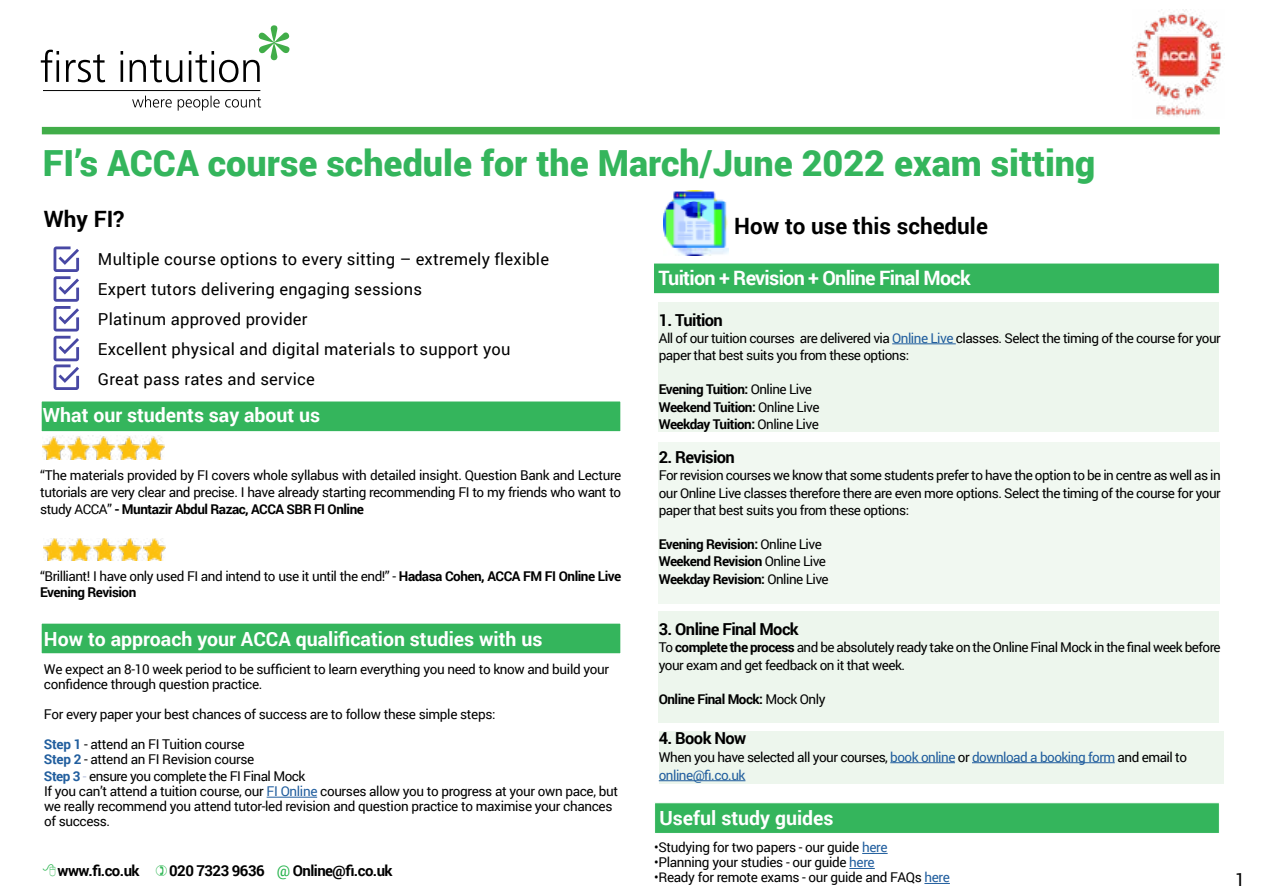
<style>
.page{position:relative;width:1263px;height:893px;background:#fff}
.page>*{position:absolute;margin:0;border:0;box-sizing:border-box;transform-origin:0 0}
.t1{font:900 36px "Roboto";color:#34b55c}
.t2{font:700 22.5px "Roboto";color:#000}
.t3{font:700 19.8px "Roboto";letter-spacing:-.035em;color:#fff}
.t4{font:700 19.5px "Roboto";color:#fff}
.t5{font:18px "Roboto";color:#000}
.t6{font:16.5px/30px "Roboto";letter-spacing:.015em;color:#000}
.t7{font:700 16.5px "Roboto";letter-spacing:-.035em;color:#000}
.t8{font:700 15px "Roboto";letter-spacing:-.04em;color:#000}
.t9{font:13.5px/17.2px "Roboto";letter-spacing:-.035em;color:#000}
.t10{font:700 13.5px/17.2px "Roboto";letter-spacing:-.035em;color:#000}
.s1{font-weight:700}
.s2{font-weight:700;color:#215e9e}
.s3{color:#b4bfdc}
.s4{color:#215e9e}
.s5{font-weight:400;color:#25b34b}
.s6{font-weight:400}
</style>
<div class="page">
<div style="left:658px;top:611px;width:561px;height:112px;background:#edf6ed"></div>
<div style="left:658px;top:442px;width:562px;height:162px;background:#f1f8f1"></div>
<div style="left:41px;top:623px;width:580px;height:31px;background:#34b55c;border:1px solid #fff"></div>
<div style="left:42px;top:127px;width:1178px;height:7px;background:#41ad49"></div>
<svg style="left:41px;top:25px;width:249px;height:57px"></svg>
<svg style="left:132px;top:96px;width:129px;height:15px"></svg>
<hr style="left:43px;top:90px;width:217px;height:1px;background:#000">
<img style="left:1132px;top:11px;width:90px;height:106px">
<hr style="left:267px;top:797px;width:50px;height:1px;background:#215e9e">
<div style="left:41px;top:401px;width:580px;height:31px;background:#34b55c;border:1px solid #fff"></div>
<img style="left:43px;top:436px;width:121px;height:23px">
<img style="left:44px;top:539px;width:121px;height:21px">
<div style="left:653px;top:263px;width:567px;height:31px;background:#34b55c;border:1px solid #fff"></div>
<div style="left:659px;top:731px;width:565px;height:53px;background:#edf6ed"></div>
<div style="left:658px;top:302px;width:561px;height:130px;background:#edf6ed"></div>
<hr style="left:892px;top:343px;width:64px;height:1px;background:#215e9e">
<hr style="left:890px;top:762px;width:65px;height:1px;background:#215e9e">
<hr style="left:972px;top:762px;width:143px;height:1px;background:#215e9e">
<hr style="left:659px;top:780px;width:86px;height:1px;background:#215e9e">
<img style="left:664px;top:191px;width:65px;height:64px">
<div style="left:654px;top:802px;width:566px;height:32px;background:#34b55c;border:1px solid #fff"></div>
<svg style="left:862px;top:853px;width:26px;height:1px"></svg>
<svg style="left:849px;top:868px;width:26px;height:1px"></svg>
<svg style="left:924px;top:883px;width:26px;height:1px"></svg>
<svg style="left:54px;top:246px;width:25px;height:144px"></svg>
<h1 class="t1" style="left:43px;top:137px;width:1054px">FI’s ACCA course schedule for the March/June 2022 exam sitting</h1>
<h2 class="t2" style="left:44px;top:203px;width:82px">Why FI?</h2>
<p class="t6" style="left:98px;top:244px;width:453px">Multiple course options to every sitting – extremely flexible Expert tutors delivering engaging sessions<br>Platinum approved provider<br>Excellent physical and digital materials to support you Great pass rates and service</p>
<h3 class="t4" style="left:43px;top:401px;width:279px">What our students say about us</h3>
<p class="t9" style="left:40px;top:466px;width:583px;text-align:justify">“The materials provided by FI covers whole syllabus with detailed insight. Question Bank and Lecture tutorials are very clear and precise. I have already starting recommending FI to my friends who want to study ACCA” <span class="s1">- Muntazir Abdul Razac, ACCA SBR FI Online</span></p>
<p class="t9" style="left:40px;top:568px;width:582px;line-height:16.2px">“Brilliant! I have only used FI and intend to use it until the end!” - <span class="s1">Hadasa Cohen, ACCA FM FI Online Live<br>Evening Revision</span></p>
<h3 class="t4" style="left:44px;top:626px;width:500px">How to approach your ACCA qualification studies with us</h3>
<p class="t9" style="left:44px;top:661px;width:567px;line-height:15px">We expect an 8-10 week period to be sufficient to learn everything you need to know and build your confidence through question practice.</p>
<p class="t9" style="left:44px;top:705px;width:453px">For every paper your best chances of success are to follow these simple steps:</p>
<p class="t9" style="left:44px;top:736px;width:212px;line-height:15px"><span class="s2">Step 1</span> - attend an FI Tuition course<br><span class="s2">Step 2</span> - attend an FI Revision course</p>
<p class="t9" style="left:44px;top:768px;width:576px;line-height:15px"><span class="s2">Step 3</span> <span class="s3">-</span> ensure you complete the FI Final Mock<br>If you can’t attend a tuition course, our <span class="s4">FI Online</span> courses allow you to progress at your own pace, but we really recommend you attend tutor-led revision and question practice to maximise your chances of success.</p>
<p class="t8" style="left:58px;top:860px;width:83px">www.fi.co.uk</p>
<p class="t8" style="left:169px;top:860px;width:225px">020 7323 9636 <span class="s5">@</span> Online@fi.co.uk</p>
<h2 class="t2" style="left:734px;top:210px;width:255px">How to use this schedule</h2>
<h3 class="t3" style="left:658px;top:264px;width:314px">Tuition + Revision + Online Final Mock</h3>
<p class="t7" style="left:659px;top:308px;width:66px">1. Tuition</p>
<p class="t9" style="left:659px;top:329px;width:563px">All of our tuition courses are delivered via <span class="s4">Online Live</span> classes. Select the timing of the course for your paper that best suits you from these options:</p>
<p class="t10" style="left:659px;top:380px;width:162px">Evening Tuition: <span class="s6">Online Live<br></span>Weekend Tuition: <span class="s6">Online Live<br></span>Weekday Tuition: <span class="s6">Online Live</span></p>
<p class="t7" style="left:659px;top:446px;width:78px">2. Revision</p>
<p class="t9" style="left:659px;top:466px;width:564px;text-align:justify">For revision courses we know that some students prefer to have the option to be in centre as well as in our Online Live classes therefore there are even more options. Select the timing of the course for your paper that best suits you from these options:</p>
<p class="t10" style="left:659px;top:535px;width:171px">Evening Revision: <span class="s6">Online Live<br></span>Weekend Revision <span class="s6">Online Live<br></span>Weekday Revision: <span class="s6">Online Live</span></p>
<p class="t7" style="left:659px;top:618px;width:141px">3. Online Final Mock</p>
<p class="t9" style="left:659px;top:638px;width:563px">To <span class="s1">complete the process</span> and be absolutely ready take on the Online Final Mock in the final week before your exam and get feedback on it that week.</p>
<p class="t10" style="left:659px;top:690px;width:168px">Online Final Mock: <span class="s6">Mock Only</span></p>
<p class="t7" style="left:659px;top:726px;width:89px">4. Book Now</p>
<p class="t9" style="left:659px;top:747px;width:530px;line-height:18px">When you have selected all your courses, <span class="s4">book online</span> or <span class="s4">download a booking form</span> and email to <span class="s4">online@fi.co.uk</span></p>
<h3 class="t4" style="left:659px;top:804px;width:176px">Useful study guides</h3>
<p class="t9" style="left:654px;top:838px;width:235px">•Studying for two papers - our guide <span class="s4">here</span></p>
<p class="t9" style="left:654px;top:853px;width:222px">•Planning your studies - our guide <span class="s4">here</span></p>
<p class="t9" style="left:654px;top:868px;width:297px">•Ready for remote exams - our guide and FAQs <span class="s4">here</span></p>
<h3 class="t5" style="left:1235px;top:867px;width:12px">1</h3>
</div>
